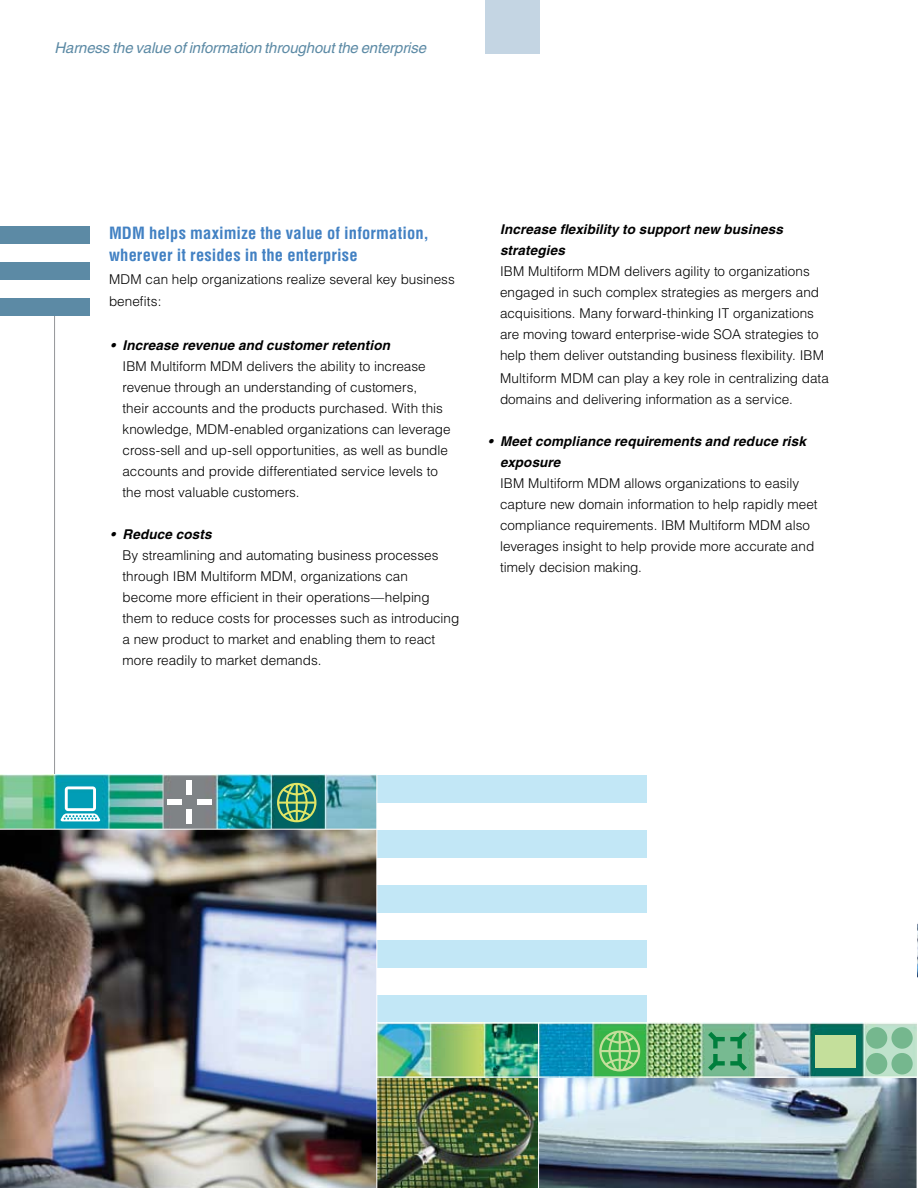
<style>
.page{position:relative;width:918px;height:1188px;background:#fff}
.page>*{position:absolute;margin:0;border:0;box-sizing:border-box;transform-origin:0 0}
.t1{font:700 condensed 16.5px/22.5px "Helvetica";letter-spacing:.005em;color:#4281c3}
.t2{font:italic 15px "Helvetica";letter-spacing:-.01em;color:#5c8aa5}
.t3{font:300 13.5px/21px "Helvetica";color:#000}
.s1{font-weight:700;font-style:italic}
</style>
<div class="page">
<hr style="left:54px;top:315px;width:1px;height:462px;background:#939598">
<div style="left:486px;top:0;width:54px;height:54px;background:#c4d5e3"></div>
<div style="left:0;top:226px;width:90px;height:18px;background:#5c8aa5"></div>
<div style="left:0;top:262px;width:90px;height:18px;background:#5c8aa5"></div>
<img style="left:917px;top:924px;width:1px;height:54px">
<div style="left:0;top:298px;width:90px;height:18px;background:#5c8aa5"></div>
<div style="left:376px;top:775px;width:270px;height:28px;background:#c2e7f6"></div>
<div style="left:376px;top:830px;width:270px;height:27px;background:#c2e7f6"></div>
<div style="left:376px;top:885px;width:270px;height:28px;background:#c2e7f6"></div>
<div style="left:376px;top:940px;width:270px;height:28px;background:#c2e7f6"></div>
<div style="left:376px;top:995px;width:270px;height:28px;background:#c2e7f6"></div>
<img style="left:0;top:775px;width:376px;height:413px">
<img style="left:377px;top:1023px;width:540px;height:165px">
<hr style="left:538px;top:1023px;width:1px;height:165px;background:#fff">
<hr style="left:378px;top:1023px;width:539px;height:1px;background:#fff">
<hr style="left:376px;top:768px;width:1px;height:420px;background:#fff">
<hr style="left:0;top:829px;width:655px;height:1px;background:#fff">
<hr style="left:377px;top:1077px;width:541px;height:1px;background:#fff">
<svg style="left:61px;top:786px;width:39px;height:35px"></svg>
<div style="left:187px;top:780px;width:5px;height:15px;background:#fff"></div>
<div style="left:197px;top:800px;width:14px;height:5px;background:#fff"></div>
<div style="left:168px;top:800px;width:14px;height:5px;background:#fff"></div>
<div style="left:187px;top:810px;width:5px;height:14px;background:#fff"></div>
<div style="left:815px;top:1035px;width:41px;height:32px;background:#c4df9b"></div>
<svg style="left:599px;top:1031px;width:41px;height:40px;background:#70c469"></svg>
<svg style="left:708px;top:1032px;width:39px;height:16px"></svg>
<svg style="left:708px;top:1054px;width:39px;height:17px"></svg>
<svg style="left:277px;top:783px;width:40px;height:39px;background:#589663"></svg>
<div style="left:866px;top:1027px;width:21px;height:22px;background:#75b78e;border-radius:50%"></div>
<div style="left:891px;top:1027px;width:22px;height:22px;background:#75b78e;border-radius:50%"></div>
<div style="left:866px;top:1053px;width:21px;height:21px;background:#75b78e;border-radius:50%"></div>
<div style="left:891px;top:1053px;width:22px;height:21px;background:#75b78e;border-radius:50%"></div>
<p class="t2" style="left:54px;top:39px;width:373px">Harness the value of information throughout the enterprise</p>
<p class="t1" style="left:109px;top:221px;width:321px">MDM helps maximize the value of information, wherever it resides in the enterprise</p>
<p class="t3" style="left:109px;top:267px;width:347px;line-height:22.5px">MDM can help organizations realize several key business benefits:</p>
<p class="t3" style="left:123px;top:334px;width:330px;text-indent:-12px"><span class="s1">• Increase revenue and customer retention<br></span>IBM Multiform MDM delivers the ability to increase revenue through an understanding of customers,<br>their accounts and the products purchased. With this knowledge, MDM-enabled organizations can leverage cross-sell and up-sell opportunities, as well as bundle accounts and provide differentiated service levels to the most valuable customers.</p>
<p class="t3" style="left:123px;top:523px;width:338px;text-indent:-12px"><span class="s1">• Reduce costs<br></span>By streamlining and automating business processes through IBM Multiform MDM, organizations can become more efficient in their operations—helping them to reduce costs for processes such as introducing a new product to market and enabling them to react more readily to market demands.</p>
<p class="t3" style="left:500px;top:219px;width:326px"><span class="s1">Increase flexibility to support new business strategies<br></span>IBM Multiform MDM delivers agility to organizations engaged in such complex strategies as mergers and acquisitions. Many forward-thinking IT organizations are moving toward enterprise-wide SOA strategies to help them deliver outstanding business flexibility. IBM</p>
<p class="t3" style="left:500px;top:367px;width:330px">Multiform MDM can play a key role in centralizing data domains and delivering information as a service.</p>
<p class="t3" style="left:500px;top:430px;width:319px;text-indent:-12px"><span class="s1">• Meet compliance requirements and reduce risk exposure<br></span>IBM Multiform MDM allows organizations to easily capture new domain information to help rapidly meet compliance requirements. IBM Multiform MDM also leverages insight to help provide more accurate and timely decision making.</p>
</div>
